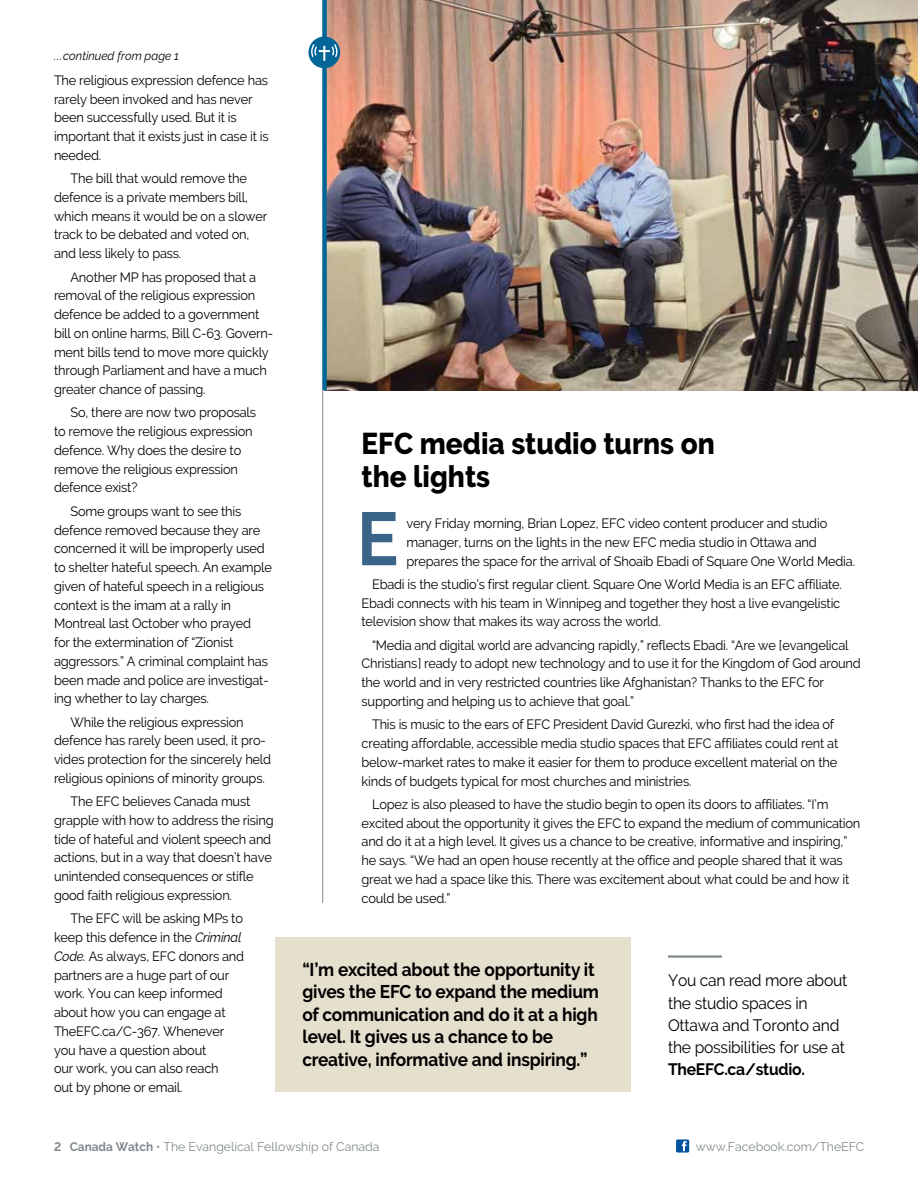
<style>
.page{position:relative;width:918px;height:1188px;background:#fff}
.page>*{position:absolute;margin:0;border:0;box-sizing:border-box;transform-origin:0 0}
.t1{font:700 75px "Raleway";color:#3b6489;scale:.92 1}
.t2{font:800 30px/33px "Raleway";color:#000;scale:.93 1}
.t3{font:700 18.3px/22.5px "Raleway";letter-spacing:-.01em;color:#000;scale:.94 1}
.t4{font:16.5px/22.2px "Raleway";letter-spacing:-.015em;color:#000;scale:.95 1}
.t5{font:700 16.5px "Raleway";letter-spacing:-.015em;color:#000;scale:.95 1}
.t6{font:13.5px/18.8px "Raleway";letter-spacing:-.015em;color:#000;scale:.95 1}
.t7{font:12.3px "Raleway";color:#81898e}
.t8{font:italic 12px "Raleway";color:#000;scale:.96 1}
.s1{font-style:italic}
.s2{font-weight:700}
</style>
<div class="page">
<img style="left:327px;top:0;width:591px;height:390px">
<div style="left:676px;top:1139px;width:13px;height:14px;background:#00549e;border-radius:2px"></div>
<svg style="left:682px;top:1141px;width:5px;height:10px"></svg>
<div style="left:322px;top:0;width:5px;height:390px;background:#026598"></div>
<hr style="left:322px;top:390px;width:1px;height:513px;background:#81898e">
<div style="left:308px;top:37px;width:32px;height:31px;background:#026598;border-radius:50%"></div>
<svg style="left:311px;top:44px;width:27px;height:17px"></svg>
<div style="left:276px;top:937px;width:355px;height:155px;background:#e5dfce"></div>
<hr style="left:668px;top:955px;width:54px;height:3px;background:#81898e">
<p class="t8" style="left:54px;top:49px;width:132px">...continued from page 1</p>
<p class="t6" style="left:54px;top:71px;width:228px">The religious expression defence has rarely been invoked and has never been successfully used. But it is important that it exists just in case it is needed.</p>
<p class="t6" style="left:54px;top:169px;width:226px;text-indent:17px">The bill that would remove the defence is a private members bill, which means it would be on a slower track to be debated and voted on, and less likely to pass.</p>
<p class="t6" style="left:54px;top:267px;width:232px;text-indent:17px">Another MP has proposed that a removal of the religious expression defence be added to a government bill on online harms, Bill C-63. Govern&shy;ment bills tend to move more quickly through Parliament and have a much greater chance of passing.</p>
<p class="t6" style="left:54px;top:403px;width:214px;text-indent:17px">So, there are now two proposals to remove the religious expression defence. Why does the desire to remove the religious expression defence exist?</p>
<p class="t6" style="left:54px;top:502px;width:231px;text-indent:17px">Some groups want to see this defence removed because they are concerned it will be improperly used to shelter hateful speech. An example given of hateful speech in a religious context is the imam at a rally in Montreal last October who prayed<br>for the extermination of “Zionist aggressors.” A criminal complaint has been made and police are investigat&shy;ing whether to lay charges.</p>
<p class="t6" style="left:54px;top:712px;width:230px;text-indent:17px">While the religious expression defence has rarely been used, it pro&shy;vides protection for the sincerely held religious opinions of minority groups.</p>
<p class="t6" style="left:54px;top:792px;width:233px;text-indent:17px">The EFC believes Canada must grapple with how to address the rising tide of hateful and violent speech and actions, but in a way that doesn’t have unintended consequences or stifle good faith religious expression.</p>
<p class="t6" style="left:54px;top:909px;width:202px;text-indent:17px">The EFC will be asking MPs to keep this defence in the <span class="s1">Criminal<br>Code.</span> As always, EFC donors and partners are a huge part of our work. You can keep informed about how you can engage at<br>TheEFC.ca/C-367. Whenever you have a question about<br>our work, you can also reach<br>out by phone or email.</p>
<h2 class="t2" style="left:362px;top:427px;width:381px">EFC media studio turns on the lights</h2>
<h1 class="t1" style="left:357px;top:496px;width:47px">E</h1>
<p class="t6" style="left:407px;top:514px;width:474px">very Friday morning, Brian Lopez, EFC video content producer and studio manager, turns on the lights in the new EFC media studio in Ottawa and prepares the space for the arrival of Shoaib Ebadi of Square One World Media.</p>
<p class="t6" style="left:362px;top:575px;width:507px;text-indent:11px">Ebadi is the studio’s first regular client. Square One World Media is an EFC affiliate.<br>Ebadi connects with his team in Winnipeg and together they host a live evangelistic television show that makes its way across the world.</p>
<p class="t6" style="left:362px;top:636px;width:527px;text-indent:11px">“Media and digital world are advancing rapidly,” reflects Ebadi. “Are we [evangelical Christians] ready to adopt new technology and to use it for the Kingdom of God around the world and in very restricted countries like Afghanistan? Thanks to the EFC for supporting and helping us to achieve that goal.”</p>
<p class="t6" style="left:362px;top:715px;width:503px;text-indent:11px">This is music to the ears of EFC President David Gurezki, who first had the idea of creating affordable, accessible media studio spaces that EFC affiliates could rent at below-market rates to make it easier for them to produce excellent material on the kinds of budgets typical for most churches and ministries.</p>
<p class="t6" style="left:362px;top:795px;width:527px;text-indent:11px">Lopez is also pleased to have the studio begin to open its doors to affiliates. “I’m excited about the opportunity it gives the EFC to expand the medium of communication and do it at a high level. It gives us a chance to be creative, informative and inspiring,” he says. “We had an open house recently at the office and people shared that it was great we had a space like this. There was excitement about what could be and how it could be used.”</p>
<h3 class="t3" style="left:302px;top:958px;width:317px">“I’m excited about the opportunity it gives the EFC to expand the medium of communication and do it at a high level. It gives us a chance to be creative, informative and inspiring.”</h3>
<p class="t4" style="left:668px;top:969px;width:190px">You can read more about the studio spaces in<br>Ottawa and Toronto and the possibilities for use at</p>
<p class="t5" style="left:668px;top:1060px;width:146px">TheEFC.ca/studio.</p>
<p class="t7" style="left:54px;top:1139px;width:327px"><span class="s2">2 Canada Watch</span> • The Evangelical Fellowship of Canada</p>
<p class="t7" style="left:696px;top:1139px;width:170px">www.Facebook.com/TheEFC</p>
</div>
